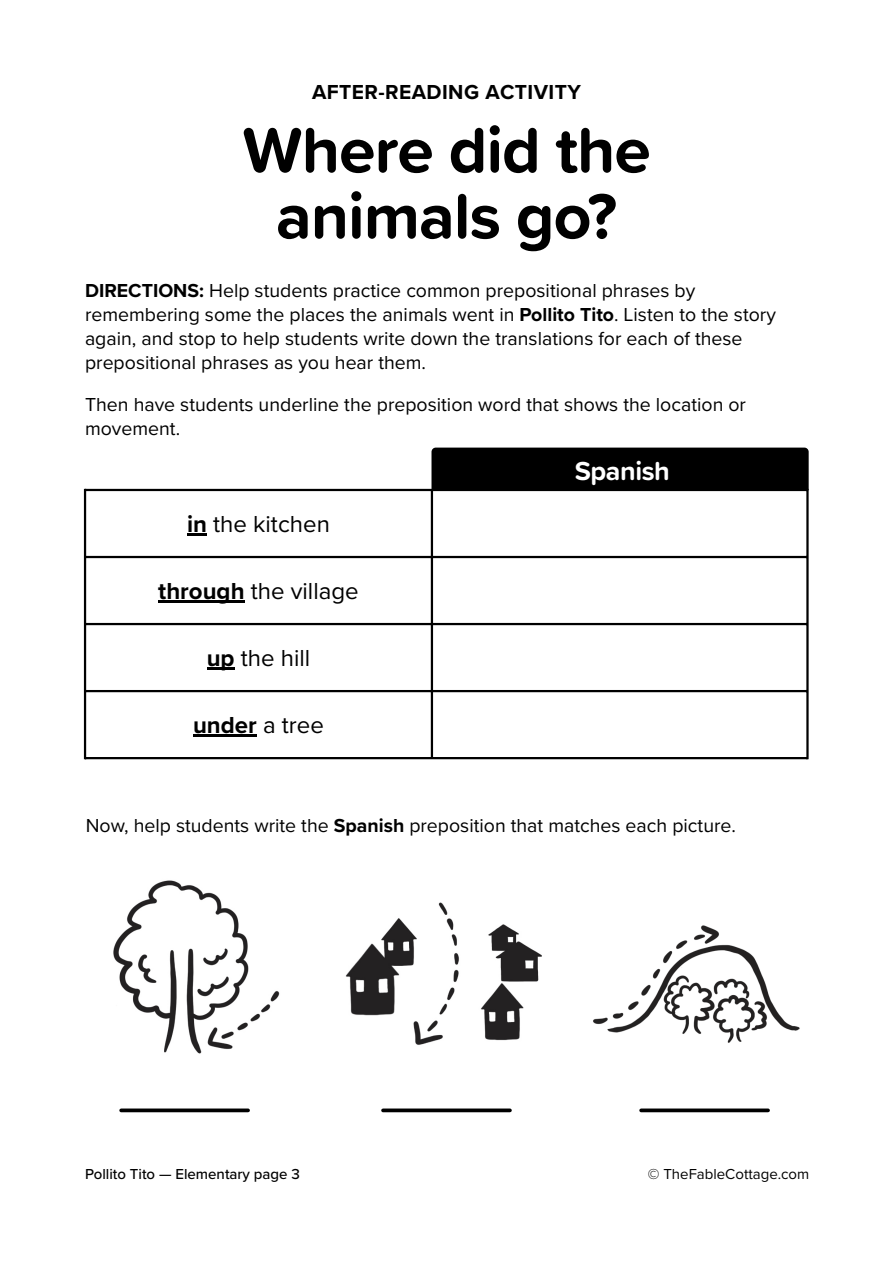
<style>
.page{position:relative;width:893px;height:1263px;background:#fff}
.page>*{position:absolute;margin:0;border:0;box-sizing:border-box;transform-origin:0 0}
.t1{font:700 66px/66px "Proxima Soft";letter-spacing:-.015em;color:#000;text-align:center}
.t2{font:700 27px "Proxima Soft";letter-spacing:-.015em;color:#fff}
.t3{font:24px "Proxima Nova";color:#000}
.t4{font:700 24px "Proxima Nova";color:#000}
.t5{font:700 21px "Proxima Nova";letter-spacing:.02em;color:#000}
.t6{font:19.5px/24px "Proxima Nova";color:#000}
.t7{font:500 15px "Proxima Nova";color:#000}
.t8{font:15px "Proxima Nova";color:#000}
.s1{font-weight:700}
.s2{font-weight:400}
</style>
<div class="page">
<hr style="left:187px;top:534px;width:20px;height:2px;background:#000">
<hr style="left:158px;top:601px;width:87px;height:2px;background:#000">
<hr style="left:207px;top:668px;width:28px;height:2px;background:#000">
<hr style="left:193px;top:735px;width:64px;height:2px;background:#000">
<hr style="left:84px;top:489px;width:2px;height:270px;background:#000">
<hr style="left:806px;top:489px;width:3px;height:270px;background:#000">
<hr style="left:431px;top:490px;width:2px;height:268px;background:#000">
<hr style="left:85px;top:489px;width:722px;height:2px;background:#000">
<hr style="left:85px;top:556px;width:722px;height:2px;background:#000">
<hr style="left:85px;top:623px;width:722px;height:2px;background:#000">
<hr style="left:85px;top:690px;width:722px;height:2px;background:#000">
<hr style="left:85px;top:757px;width:722px;height:2px;background:#000">
<div style="left:431px;top:448px;width:378px;height:42px;background:#000"></div>
<img style="left:113px;top:880px;width:167px;height:174px">
<img style="left:345px;top:902px;width:197px;height:143px">
<img style="left:593px;top:925px;width:207px;height:118px">
<svg style="left:383px;top:1108px;width:127px;height:4px"></svg>
<svg style="left:641px;top:1108px;width:127px;height:4px"></svg>
<svg style="left:121px;top:1108px;width:127px;height:4px"></svg>
<p class="t5" style="left:312px;top:83px;width:270px">AFTER-READING ACTIVITY</p>
<h1 class="t1" style="left:242px;top:120px;width:410px">Where did the animals go?</h1>
<p class="t6" style="left:85px;top:279px;width:692px"><span class="s1">DIRECTIONS:</span> Help students practice common prepositional phrases by remembering some the places the animals went in <span class="s1">Pollito Tito</span>. Listen to the story again, and stop to help students write down the translations for each of these prepositional phrases as you hear them.</p>
<p class="t6" style="left:85px;top:393px;width:662px">Then have students underline the preposition word that shows the location or movement.</p>
<p class="t3" style="left:187px;top:512px;width:144px"><span class="s1">in</span> the kitchen</p>
<p class="t3" style="left:158px;top:580px;width:202px"><span class="s1">through</span> the village</p>
<p class="t3" style="left:207px;top:647px;width:105px"><span class="s1">up</span> the hill</p>
<p class="t4" style="left:193px;top:714px;width:132px">under <span class="s2">a tree</span></p>
<h2 class="t2" style="left:575px;top:458px;width:97px">Spanish</h2>
<p class="t6" style="left:86px;top:814px;width:652px">Now, help students write the <span class="s1">Spanish</span> preposition that matches each picture.</p>
<p class="t7" style="left:85px;top:1167px;width:216px">Pollito Tito — Elementary page 3</p>
<p class="t8" style="left:648px;top:1167px;width:163px">© TheFableCottage.com</p>
</div>
